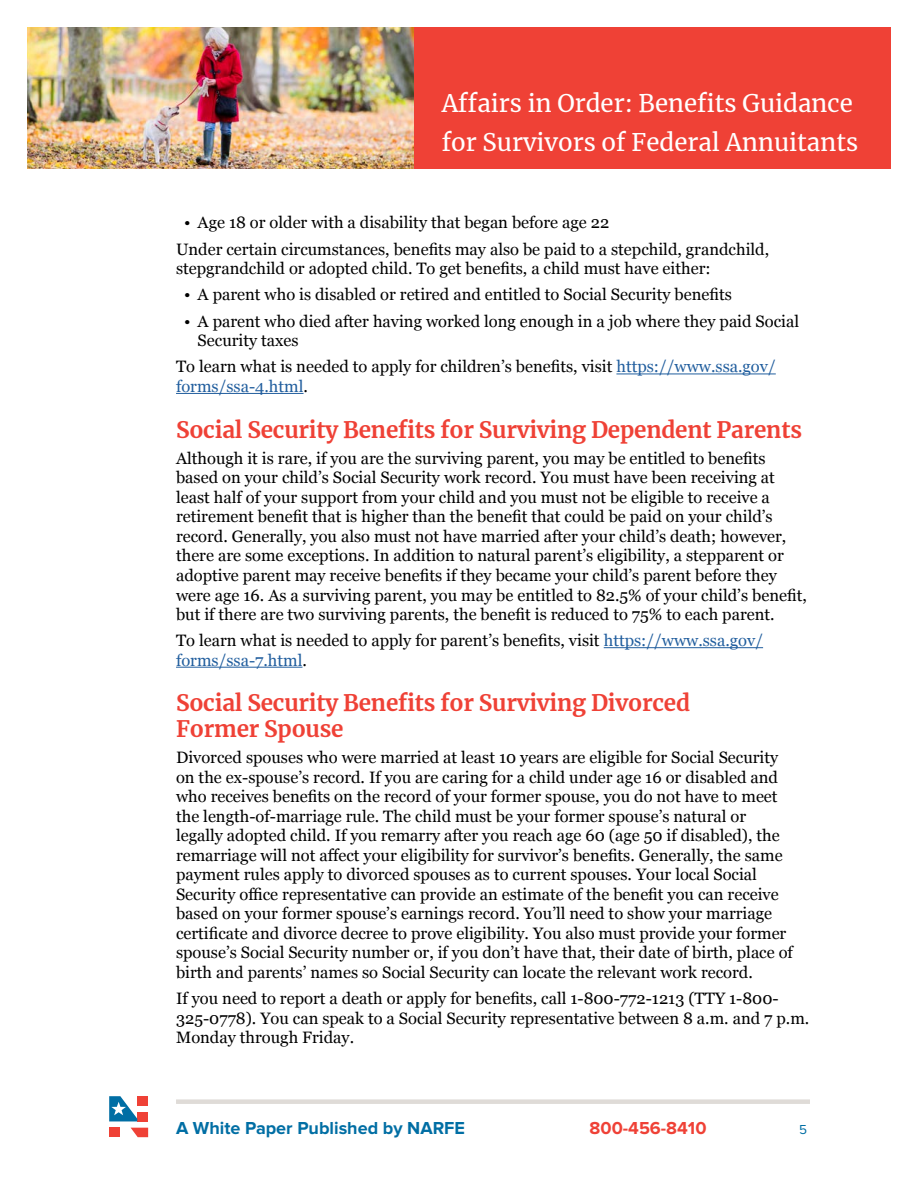
<style>
.page{position:relative;width:918px;height:1188px;background:#fff}
.page>*{position:absolute;margin:0;border:0;box-sizing:border-box;transform-origin:0 0}
.t1{font:24px/39px "Merriweather";color:#fff}
.t2{font:700 22.5px/25.5px "Merriweather";letter-spacing:-.01em;color:#ef4136}
.t3{font:700 18px "Proxima Nova";color:#006ea4}
.t4{font:700 18px "Proxima Nova";color:#ef4136}
.t5{font:16.5px/19.5px "Georgia";color:#000}
.t6{font:13.5px "Proxima Nova";color:#006ea4}
.s1{color:#215e9e}
</style>
<div class="page">
<div style="left:137px;top:1096px;width:11px;height:10px;background:#ef4136"></div>
<svg style="left:131px;top:1128px;width:17px;height:9px"></svg>
<div style="left:109px;top:1128px;width:11px;height:9px;background:#ef4136"></div>
<div style="left:137px;top:1112px;width:11px;height:9px;background:#ef4136"></div>
<svg style="left:109px;top:1096px;width:28px;height:25px"></svg>
<div style="left:176px;top:1099px;width:634px;height:5px;background:#dfdbd7"></div>
<div style="left:27px;top:27px;width:864px;height:141px;background:#ef4136"></div>
<img style="left:27px;top:27px;width:387px;height:141px">
<hr style="left:616px;top:374px;width:160px;height:1px;background:#215e9e">
<hr style="left:176px;top:393px;width:128px;height:1px;background:#215e9e">
<hr style="left:604px;top:647px;width:159px;height:1px;background:#215e9e">
<hr style="left:176px;top:667px;width:127px;height:1px;background:#215e9e">
<h1 class="t1" style="left:442px;top:83px;width:418px">Affairs in Order: Benefits Guidance for Survivors of Federal Annuitants</h1>
<p class="t5" style="left:176px;top:209px;width:595px;line-height:26.2px;text-indent:8px">• Age 18 or older with a disability that began before age 22<br>Under certain circumstances, benefits may also be paid to a stepchild, grandchild,</p>
<p class="t5" style="left:176px;top:258px;width:536px">stepgrandchild or adopted child. To get benefits, a child must have either:</p>
<p class="t5" style="left:184px;top:284px;width:549px">• A parent who is disabled or retired and entitled to Social Security benefits</p>
<p class="t5" style="left:198px;top:311px;width:603px;text-indent:-13px">• A parent who died after having worked long enough in a job where they paid Social<br>Security taxes</p>
<p class="t5" style="left:176px;top:356px;width:601px">To learn what is needed to apply for children’s benefits, visit <span class="s1">https://www.ssa.gov/ forms/ssa-4.html</span>.</p>
<h2 class="t2" style="left:176px;top:416px;width:627px">Social Security Benefits for Surviving Dependent Parents</h2>
<p class="t5" style="left:176px;top:448px;width:632px">Although it is rare, if you are the surviving parent, you may be entitled to benefits based on your child’s Social Security work record. You must have been receiving at least half of your support from your child and you must not be eligible to receive a retirement benefit that is higher than the benefit that could be paid on your child’s record. Generally, you also must not have married after your child’s death; however, there are some exceptions. In addition to natural parent’s eligibility, a stepparent or adoptive parent may receive benefits if they became your child’s parent before they were age 16. As a surviving parent, you may be entitled to 82.5% of your child’s benefit, but if there are two surviving parents, the benefit is reduced to 75% to each parent.</p>
<p class="t5" style="left:176px;top:630px;width:589px">To learn what is needed to apply for parent’s benefits, visit <span class="s1">https://www.ssa.gov/ forms/ssa-7.html</span>.</p>
<h2 class="t2" style="left:176px;top:690px;width:516px">Social Security Benefits for Surviving Divorced<br>Former Spouse</h2>
<p class="t5" style="left:176px;top:747px;width:618px">Divorced spouses who were married at least 10 years are eligible for Social Security on the ex-spouse’s record. If you are caring for a child under age 16 or disabled and who receives benefits on the record of your former spouse, you do not have to meet the length-of-marriage rule. The child must be your former spouse’s natural or legally adopted child. If you remarry after you reach age 60 (age 50 if disabled), the remarriage will not affect your eligibility for survivor’s benefits. Generally, the same payment rules apply to divorced spouses as to current spouses. Your local Social Security office representative can provide an estimate of the benefit you can receive based on your former spouse’s earnings record. You’ll need to show your marriage certificate and divorce decree to prove eligibility. You also must provide your former spouse’s Social Security number or, if you don’t have that, their date of birth, place of birth and parents’ names so Social Security can locate the relevant work record.</p>
<p class="t5" style="left:176px;top:988px;width:635px">If you need to report a death or apply for benefits, call 1-800-772-1213 (TTY 1-800-<br>325-0778). You can speak to a Social Security representative between 8 a.m. and 7 p.m.<br>Monday through Friday.</p>
<p class="t3" style="left:176px;top:1120px;width:291px">A White Paper Published by NARFE</p>
<p class="t4" style="left:590px;top:1120px;width:118px">800-456-8410</p>
<p class="t6" style="left:799px;top:1123px;width:9px">5</p>
</div>
